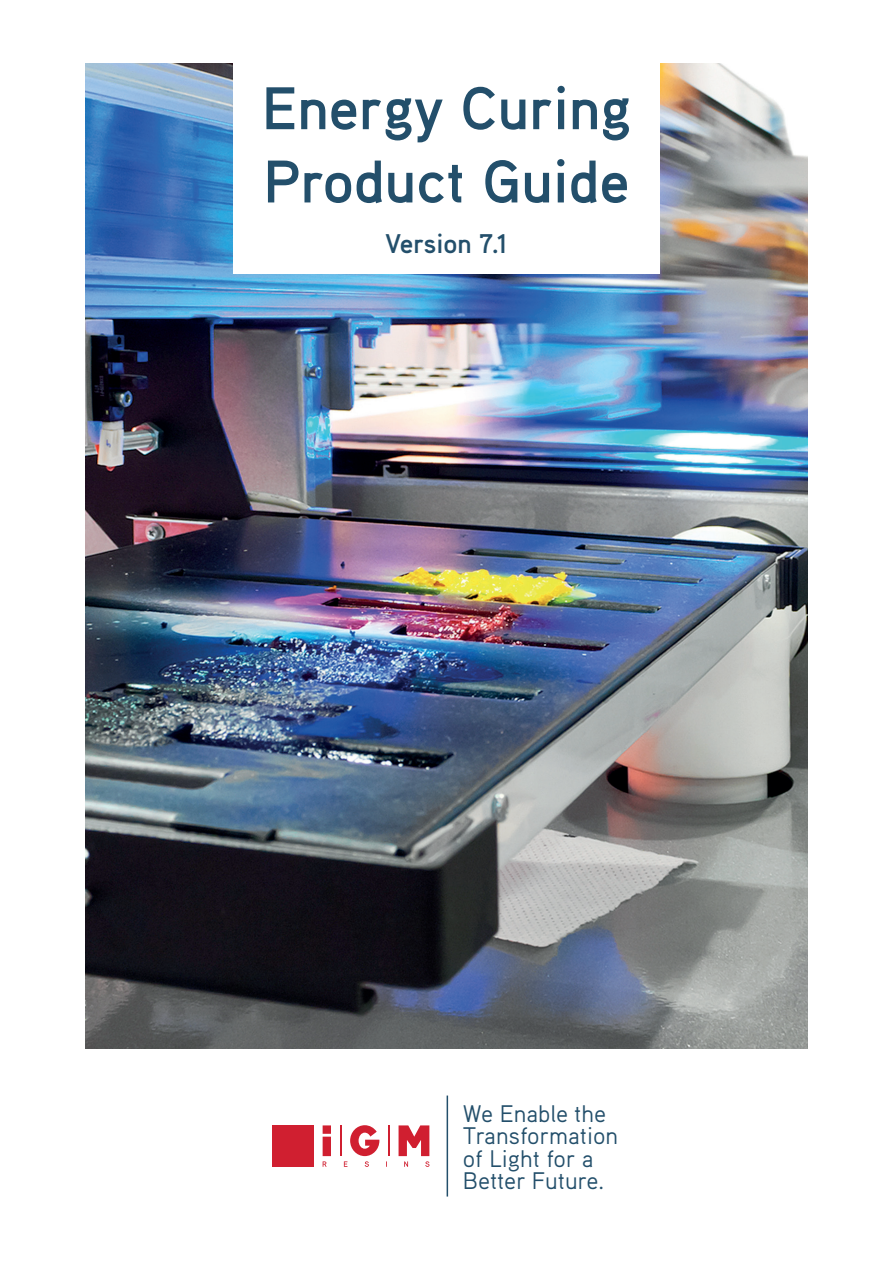
<style>
.page{position:relative;width:893px;height:1263px;background:#fff}
.page>*{position:absolute;margin:0;border:0;box-sizing:border-box;transform-origin:0 0}
.t1{font:700 60px/73.2px "Aaux Pro OT";color:#234f6b}
.t2{font:700 27px "Aaux Pro OT";color:#234f6b}
.t3{font:24px/22.5px "Aaux Pro OT";color:#234f6b}
.s1{font-style:inherit}
</style>
<div class="page">
<img style="left:85px;top:64px;width:723px;height:984px">
<div style="left:233px;top:63px;width:427px;height:210px;background:#fff"></div>
<div style="left:273px;top:1125px;width:41px;height:42px;background:#d01f30"></div>
<svg style="left:323px;top:1125px;width:106px;height:42px"></svg>
<hr style="left:388px;top:1125px;width:2px;height:31px;background:#d01f30">
<hr style="left:447px;top:1095px;width:1px;height:101px;background:#234f6b">
<h1 class="t1" style="left:262px;top:70px;width:371px"><span class="s1">E</span>nergy Curing<br>Product Guide</h1>
<p class="t2" style="left:385px;top:227px;width:124px">Version 7.1</p>
<p class="t3" style="left:463px;top:1101px;width:157px">We Enable the<br>Transformation of Light for a<br>Better Future.</p>
</div>
